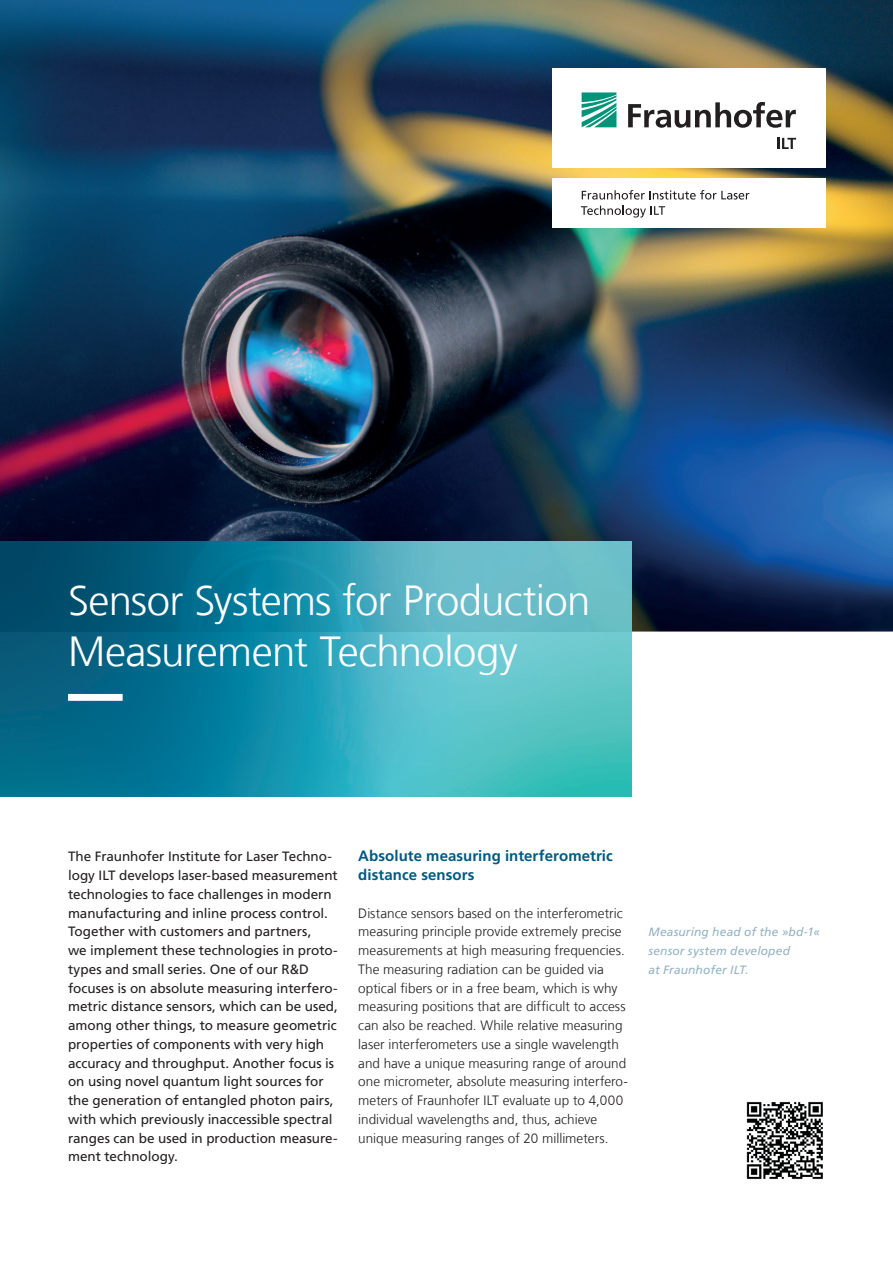
<style>
.page{position:relative;width:893px;height:1263px;background:#fff}
.page>*{position:absolute;margin:0;border:0;box-sizing:border-box;transform-origin:0 0}
.t1{font:300 42px/50.4px "Frutiger LT Com";letter-spacing:-.02em;color:#fff}
.t2{font:700 15px/18.8px "Frutiger LT Com";letter-spacing:.005em;color:#005b7f}
.t3{font:13.5px/18.8px "Frutiger LT Com";letter-spacing:-.005em;color:#231f20}
.t4{font:300 13.5px/18.8px "Frutiger LT Com";color:#231f20}
.t5{font:italic 12px/18.8px "Frutiger LT Com";letter-spacing:.015em;color:#93b3c3}
</style>
<div class="page">
<img style="left:0;top:0;width:893px;height:631px">
<div style="left:552px;top:68px;width:273px;height:99px;background:#fff"></div>
<div style="left:552px;top:178px;width:273px;height:50px;background:#fff"></div>
<svg style="left:582px;top:190px;width:167px;height:10px"></svg>
<svg style="left:581px;top:206px;width:84px;height:12px"></svg>
<svg style="left:582px;top:92px;width:34px;height:35px"></svg>
<svg style="left:628px;top:102px;width:168px;height:26px"></svg>
<svg style="left:777px;top:138px;width:19px;height:11px"></svg>
<img style="left:0;top:541px;width:631px;height:256px">
<svg style="left:68px;top:694px;width:556px;height:7px;background:#4aafbf"></svg>
<img style="left:746px;top:1101px;width:77px;height:79px">
<h1 class="t1" style="left:68px;top:576px;width:524px">Sensor Systems for Production<br>Measurement Technology</h1>
<p class="t3" style="left:68px;top:847px;width:271px">The Fraunhofer Institute for Laser Techno&shy;logy ILT develops laser-based measurement technologies to face challenges in modern manufacturing and inline process control.<br>Together with customers and partners,<br>we implement these technologies in proto&shy;types and small series. One of our R&amp;D focuses is on absolute measuring interfero&shy;metric distance sensors, which can be used, among other things, to measure geometric properties of components with very high accuracy and throughput. Another focus is on using novel quantum light sources for the generation of entangled photon pairs, with which previously inaccessible spectral ranges can be used in production measure&shy;ment technology.</p>
<p class="t2" style="left:358px;top:847px;width:256px">Absolute measuring interferometric distance sensors</p>
<p class="t4" style="left:358px;top:904px;width:271px">Distance sensors based on the interferometric measuring principle provide extremely precise measurements at high measuring frequencies.<br>The measuring radiation can be guided via optical fibers or in a free beam, which is why measuring positions that are difficult to access can also be reached. While relative measuring laser interferometers use a single wavelength and have a unique measuring range of around one micrometer, absolute measuring interfero&shy;meters of Fraunhofer ILT evaluate up to 4,000 individual wavelengths and, thus, achieve unique measuring ranges of 20 millimeters.</p>
<p class="t5" style="left:648px;top:923px;width:173px">Measuring head of the »bd-1« sensor system developed<br>at Fraunhofer ILT.</p>
</div>
